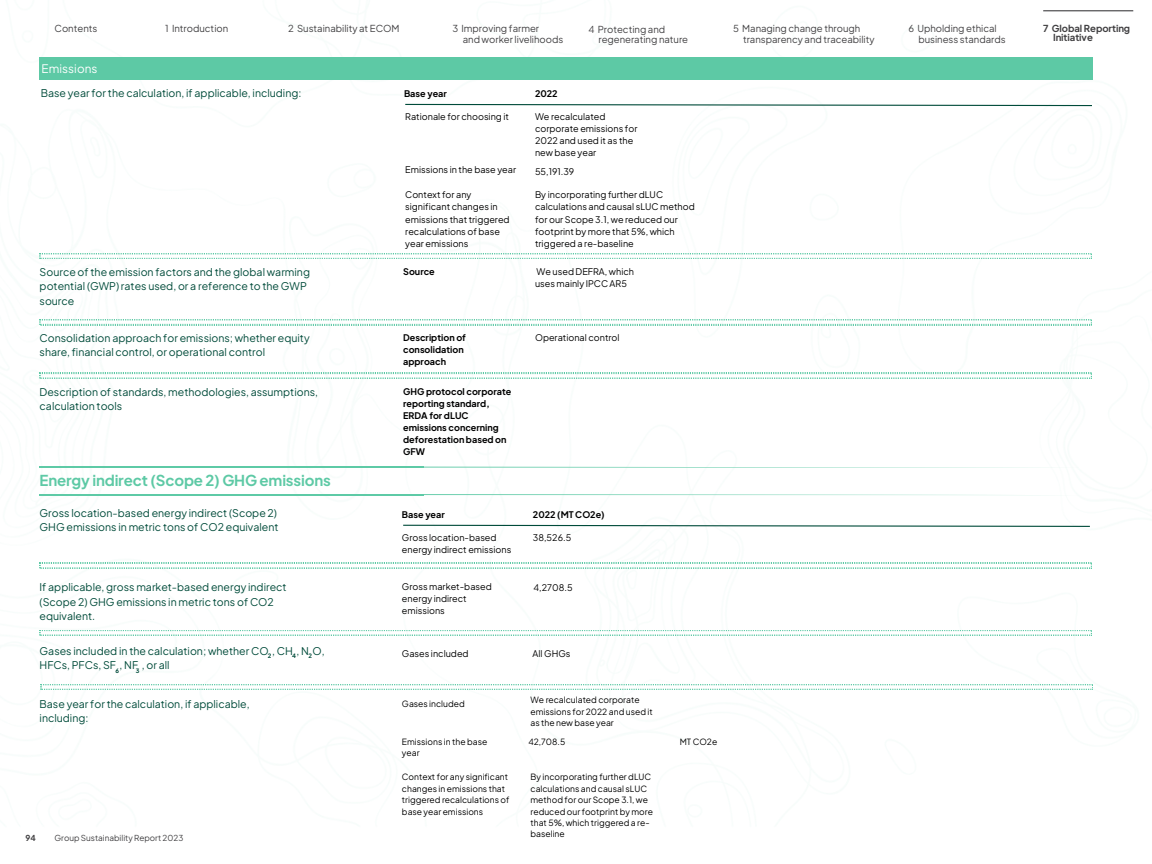
<style>
.page{position:relative;width:1152px;height:864px;background:#fff}
.page>*{position:absolute;margin:0;border:0;box-sizing:border-box;transform-origin:0 0}
.t1{font:700 15px "Plus Jakarta Sans";letter-spacing:-.01em;color:#5dc9a5}
.t2{font:11.7px "Plus Jakarta Sans";letter-spacing:.01em;color:#fff}
.t3{font:10.5px/14.1px "Plus Jakarta Sans";color:#004b3a}
.t4{font:9.6px "Plus Jakarta Sans";color:#414042}
.t5{font:700 9.6px/9.6px "Plus Jakarta Sans";letter-spacing:-.005em;color:#414042}
.t6{font:9px/12.1px "Plus Jakarta Sans";color:#000}
.t7{font:700 9px/12.1px "Plus Jakarta Sans";color:#000}
.t8{font:8.55px/11.4px "Plus Jakarta Sans";color:#000}
.t9{font:8.25px "Plus Jakarta Sans";color:#414042}
.t10{font:700 8.25px "Plus Jakarta Sans";color:#414042}
.t11{font:700 6px "Plus Jakarta Sans";color:#004b3a}
</style>
<div class="page">
<img style="left:39px;top:10px;width:1095px;height:680px">
<div style="left:40px;top:57px;width:1053px;height:23px;background:#5dc9a5"></div>
<svg style="left:404px;top:103px;width:689px;height:4px"></svg>
<svg style="left:40px;top:253px;width:1051px;height:6px"></svg>
<svg style="left:40px;top:319px;width:1051px;height:6px"></svg>
<svg style="left:40px;top:373px;width:1051px;height:6px"></svg>
<hr style="left:39px;top:467px;width:139px;height:1px;background:#5ecaa6">
<hr style="left:178px;top:467px;width:246px;height:1px;background:#5ecaa6">
<svg style="left:424px;top:467px;width:657px;height:1px"></svg>
<hr style="left:39px;top:494px;width:139px;height:1px;background:#5ecaa6">
<hr style="left:178px;top:494px;width:246px;height:1px;background:#5ecaa6">
<svg style="left:424px;top:494px;width:657px;height:1px"></svg>
<svg style="left:402px;top:524px;width:689px;height:4px"></svg>
<svg style="left:40px;top:563px;width:1051px;height:5px"></svg>
<svg style="left:40px;top:630px;width:1051px;height:6px"></svg>
<svg style="left:41px;top:684px;width:1052px;height:6px"></svg>
<hr style="left:1043px;top:10px;width:90px;height:1px;background:#414042">
<h4 class="t4" style="left:55px;top:22px;width:44px">Contents</h4>
<h4 class="t4" style="left:165px;top:22px;width:65px">1 Introduction</h4>
<h2 class="t4" style="left:288px;top:22px;width:113px">2 Sustainability at ECOM</h2>
<p class="t4" style="left:452px;top:22px;width:88px">3 Improving farmer</p>
<p class="t4" style="left:463px;top:33px;width:102px">and worker livelihoods</p>
<p class="t2" style="left:41px;top:60px;width:58px">Emissions</p>
<p class="t4" style="left:589px;top:23px;width:78px">4 Protecting and</p>
<p class="t4" style="left:598px;top:33px;width:91px">regenerating nature</p>
<p class="t3" style="left:41px;top:85px;width:262px">Base year for the calculation, if applicable, including:</p>
<h4 class="t7" style="left:404px;top:87px;width:44px">Base year</h4>
<h4 class="t6" style="left:405px;top:110px;width:105px">Rationale for choosing it</h4>
<h4 class="t7" style="left:535px;top:87px;width:24px">2022</h4>
<h4 class="t6" style="left:535px;top:110px;width:104px">We recalculated corporate emissions for<br>2022 and used it as the new base year</h4>
<h4 class="t6" style="left:405px;top:164px;width:112px">Emissions in the base year</h4>
<h4 class="t6" style="left:535px;top:165px;width:41px">55,191.39</h4>
<h4 class="t6" style="left:405px;top:189px;width:106px">Context for any significant changes in emissions that triggered recalculations of base year emissions</h4>
<h4 class="t6" style="left:535px;top:189px;width:161px">By incorporating further dLUC calculations and causal sLUC method for our Scope 3.1, we reduced our footprint by more that 5%, which triggered a re-baseline</h4>
<h4 class="t3" style="left:40px;top:265px;width:272px">Source of the emission factors and the global warming potential (GWP) rates used, or a reference to the GWP source</h4>
<h4 class="t7" style="left:403px;top:265px;width:33px">Source</h4>
<h4 class="t6" style="left:535px;top:265px;width:101px">We used DEFRA, which uses mainly IPCC AR5</h4>
<h3 class="t3" style="left:40px;top:331px;width:272px">Consolidation approach for emissions; whether equity share, financial control, or operational control</h3>
<h2 class="t7" style="left:403px;top:331px;width:64px">Description of consolidation approach</h2>
<h2 class="t6" style="left:535px;top:331px;width:86px">Operational control</h2>
<h3 class="t3" style="left:40px;top:385px;width:280px">Description of standards, methodologies, assumptions, calculation tools</h3>
<h3 class="t7" style="left:403px;top:385px;width:110px">GHG protocol corporate reporting standard,<br>ERDA for dLUC emissions concerning deforestation based on<br>GFW</h3>
<h4 class="t1" style="left:40px;top:470px;width:293px">Energy indirect (Scope 2) GHG emissions</h4>
<h4 class="t3" style="left:40px;top:506px;width:240px">Gross location-based energy indirect (Scope 2)<br>GHG emissions in metric tons of CO2 equivalent</h4>
<h4 class="t7" style="left:402px;top:508px;width:44px">Base year</h4>
<h4 class="t6" style="left:402px;top:531px;width:111px">Gross location-based energy indirect emissions</h4>
<h4 class="t7" style="left:533px;top:508px;width:73px">2022 (MT CO2e)</h4>
<h4 class="t6" style="left:533px;top:531px;width:40px">38,526.5</h4>
<h2 class="t3" style="left:40px;top:580px;width:249px">If applicable, gross market-based energy indirect (Scope 2) GHG emissions in metric tons of CO2 equivalent.</h2>
<h3 class="t6" style="left:402px;top:580px;width:91px">Gross market-based energy indirect emissions</h3>
<h4 class="t6" style="left:534px;top:581px;width:41px">4,2708.5</h4>
<h2 class="t6" style="left:402px;top:648px;width:68px">Gases included</h2>
<h3 class="t6" style="left:533px;top:648px;width:39px">All GHGs</h3>
<p class="t3" style="left:40px;top:644px;width:287px">Gases included in the calculation; whether CO , CH , N O,<br>HFCs, PFCs, SF , NF , or all</p>
<p class="t11" style="left:268px;top:652px;width:5px">2</p>
<p class="t11" style="left:292px;top:652px;width:5px">4</p>
<p class="t11" style="left:309px;top:651px;width:5px">2</p>
<p class="t11" style="left:116px;top:666px;width:5px">6</p>
<p class="t11" style="left:136px;top:666px;width:5px">3</p>
<h4 class="t3" style="left:40px;top:697px;width:211px">Base year for the calculation, if applicable, including:</h4>
<h2 class="t8" style="left:402px;top:697px;width:64px">Gases included</h2>
<h3 class="t8" style="left:402px;top:735px;width:87px">Emissions in the base year</h3>
<h1 class="t8" style="left:402px;top:771px;width:109px">Context for any significant changes in emissions that triggered recalculations of base year emissions</h1>
<h4 class="t10" style="left:26px;top:832px;width:12px">94</h4>
<h2 class="t9" style="left:55px;top:832px;width:130px">Group Sustainability Report 2023</h2>
<h3 class="t8" style="left:531px;top:694px;width:124px">We recalculated corporate emissions for 2022 and used it as the new base year</h3>
<h3 class="t8" style="left:528px;top:735px;width:38px">42,708.5</h3>
<h4 class="t8" style="left:531px;top:771px;width:124px">By incorporating further dLUC calculations and causal sLUC method for our Scope 3.1, we reduced our footprint by more that 5%, which triggered a re&shy;baseline</h4>
<h2 class="t8" style="left:680px;top:735px;width:39px">MT CO2e</h2>
<p class="t4" style="left:733px;top:22px;width:129px">5 Managing change through</p>
<h4 class="t4" style="left:743px;top:33px;width:133px">transparency and traceability</h4>
<h4 class="t4" style="left:908px;top:22px;width:90px">6 Upholding ethical</h4>
<h2 class="t4" style="left:918px;top:33px;width:89px">business standards</h2>
<p class="t5" style="left:1053px;top:23px;width:79px;text-indent:-10px">7 Global Reporting<br>Initiative</p>
</div>
